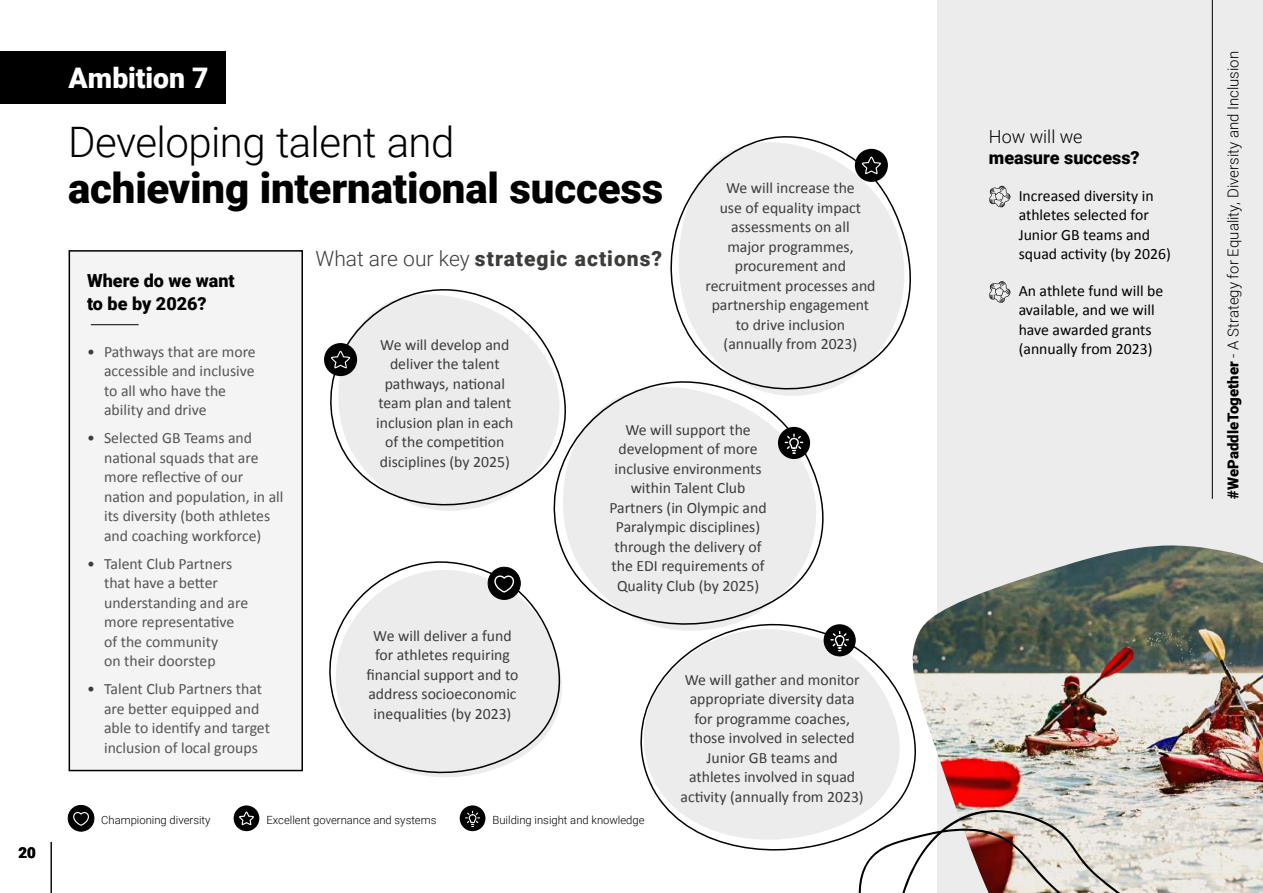
<style>
.page{position:relative;width:1263px;height:893px;background:#fff}
.page>*{position:absolute;margin:0;border:0;box-sizing:border-box;transform-origin:0 0}
.t1{font:900 42px "Roboto";letter-spacing:-.005em;color:#000}
.t2{font:300 42px "Roboto";letter-spacing:-.015em;color:#000}
.t3{font:900 28.35px "Roboto";color:#fff}
.t4{font:900 21px "Roboto";letter-spacing:.05em;color:#3c3c3b}
.t5{font:900 18px/22.5px "Roboto";color:#000}
.t6{font:300 18px "Roboto";color:#000}
.t7{font:15.75px/19.5px "Calibri";color:#3c3c3b;text-align:center}
.t8{font:15.75px/19.5px "Calibri";color:#545453}
.t9{font:15.75px/19.5px "Calibri";color:#000}
.t10{font:300 15px "Roboto";color:#000}
.t11{font:900 15px "Roboto";color:#000}
.t12{font:300 11.25px "Roboto";color:#000}
.s1{font-weight:300}
.s2{color:#3c3c3b}
.s3{font-weight:900}
</style>
<div class="page">
<div style="left:938px;top:0;width:325px;height:893px;background:#ececec"></div>
<svg style="left:989px;top:186px;width:22px;height:21px"></svg>
<svg style="left:989px;top:281px;width:22px;height:22px"></svg>
<svg style="left:324px;top:289px;width:236px;height:222px"></svg>
<div style="left:0;top:51px;width:225px;height:52px;background:#000"></div>
<div style="left:69px;top:251px;width:233px;height:519px;background:#f4f4f4"></div>
<div style="left:69px;top:250px;width:234px;height:521px;border:2px solid #000"></div>
<hr style="left:91px;top:324px;width:48px;height:1px;background:#000">
<div style="left:324px;top:343px;width:33px;height:33px;background:#000;border-radius:50%"></div>
<svg style="left:331px;top:350px;width:20px;height:19px"></svg>
<svg style="left:538px;top:373px;width:286px;height:243px"></svg>
<img style="left:930px;top:545px;width:333px;height:348px">
<svg style="left:329px;top:554px;width:243px;height:223px"></svg>
<svg style="left:677px;top:401px;width:147px;height:10px"></svg>
<svg style="left:657px;top:136px;width:254px;height:265px"></svg>
<div style="left:855px;top:149px;width:33px;height:33px;background:#000;border-radius:50%"></div>
<svg style="left:861px;top:156px;width:20px;height:19px"></svg>
<svg style="left:632px;top:616px;width:298px;height:235px"></svg>
<svg style="left:824px;top:809px;width:432px;height:84px"></svg>
<div style="left:778px;top:427px;width:32px;height:32px;background:#000;border-radius:50%"></div>
<svg style="left:784px;top:433px;width:20px;height:21px"></svg>
<div style="left:824px;top:624px;width:32px;height:32px;background:#000;border-radius:50%"></div>
<svg style="left:830px;top:631px;width:19px;height:21px"></svg>
<div style="left:488px;top:567px;width:32px;height:32px;background:#000;border-radius:50%"></div>
<div style="left:488px;top:567px;width:32px;height:33px;border:1px solid #000;border-radius:50%"></div>
<svg style="left:494px;top:575px;width:21px;height:18px"></svg>
<hr style="left:1212px;top:0;width:1px;height:499px;background:#000">
<hr style="left:51px;top:842px;width:1px;height:51px;background:#000">
<div style="left:68px;top:805px;width:26px;height:26px;background:#000;border-radius:50%"></div>
<div style="left:68px;top:805px;width:26px;height:26px;border:1px solid #000;border-radius:50%"></div>
<svg style="left:73px;top:812px;width:16px;height:14px"></svg>
<div style="left:234px;top:805px;width:25px;height:26px;background:#000;border-radius:50%"></div>
<svg style="left:239px;top:811px;width:15px;height:15px"></svg>
<div style="left:460px;top:805px;width:25px;height:26px;background:#000;border-radius:50%"></div>
<svg style="left:465px;top:810px;width:15px;height:18px"></svg>
<p class="t11" style="left:18px;top:846px;width:19px">20</p>
<h2 class="t3" style="left:68px;top:66px;width:141px">Ambition 7</h2>
<h1 class="t2" style="left:68px;top:123px;width:388px">Developing talent and</h1>
<h1 class="t1" style="left:68px;top:170px;width:597px">achieving international success</h1>
<p class="t7" style="left:705px;top:180px;width:172px">We will increase the<br>use of equality impact assessments on all<br>major programmes, procurement and recruitment processes and partnership engagement to drive inclusion (annually from 2023)</p>
<h3 class="t4" style="left:315px;top:250px;width:348px"><span class="s1">What are our key</span> strategic actions?</h3>
<p class="t5" style="left:87px;top:271px;width:149px">Where do we want to be by 2026?</p>
<p class="t8" style="left:104px;top:341px;width:153px;text-indent:-17px"><span class="s2">•</span> Pathways that are more accessible and inclusive to all who have the ability and drive</p>
<p class="t8" style="left:104px;top:428px;width:181px;text-indent:-17px"><span class="s2">•</span> Selected GB Teams and national squads that are more reflective of our nation and population, in all its diversity (both athletes and coaching workforce)</p>
<p class="t8" style="left:104px;top:553px;width:146px;text-indent:-17px"><span class="s2">•</span> Talent Club Partners that have a better understanding and are more representative of the community<br>on their doorstep</p>
<p class="t8" style="left:104px;top:679px;width:167px;text-indent:-17px"><span class="s2">•</span> Talent Club Partners that are better equipped and able to identify and target inclusion of local groups</p>
<p class="t7" style="left:376px;top:336px;width:139px">We will develop and deliver the talent pathways, national team plan and talent inclusion plan in each of the competition disciplines (by 2025)</p>
<p class="t7" style="left:609px;top:421px;width:159px">We will support the development of more inclusive environments within Talent Club<br>Partners (in Olympic and<br>Paralympic disciplines) through the delivery of the EDI requirements of<br>Quality Club (by 2025)</p>
<p class="t7" style="left:366px;top:625px;width:154px">We will deliver a fund for athletes requiring financial support and to address socioeconomic inequalities (by 2023)</p>
<p class="t7" style="left:680px;top:671px;width:185px">We will gather and monitor appropriate diversity data for programme coaches, those involved in selected<br>Junior GB teams and athletes involved in squad activity (annually from 2023)</p>
<p class="t12" style="left:101px;top:815px;width:111px">Championing diversity</p>
<p class="t12" style="left:266px;top:815px;width:171px">Excellent governance and systems</p>
<p class="t12" style="left:493px;top:815px;width:154px">Building insight and knowledge</p>
<p class="t6" style="left:989px;top:129px;width:95px">How will we</p>
<p class="t5" style="left:989px;top:148px;width:152px">measure success?</p>
<p class="t9" style="left:1019px;top:187px;width:154px">Increased diversity in athletes selected for<br>Junior GB teams and squad activity (by 2026)</p>
<p class="t9" style="left:1019px;top:280px;width:146px">An athlete fund will be available, and we will have awarded grants (annually from 2023)</p>
<p class="t10" style="left:1227px;top:499px;width:449px;rotate:-90deg"><span class="s3">#WePaddleTogether</span> - A Strategy for Equality, Diversity and Inclusion</p>
</div>
